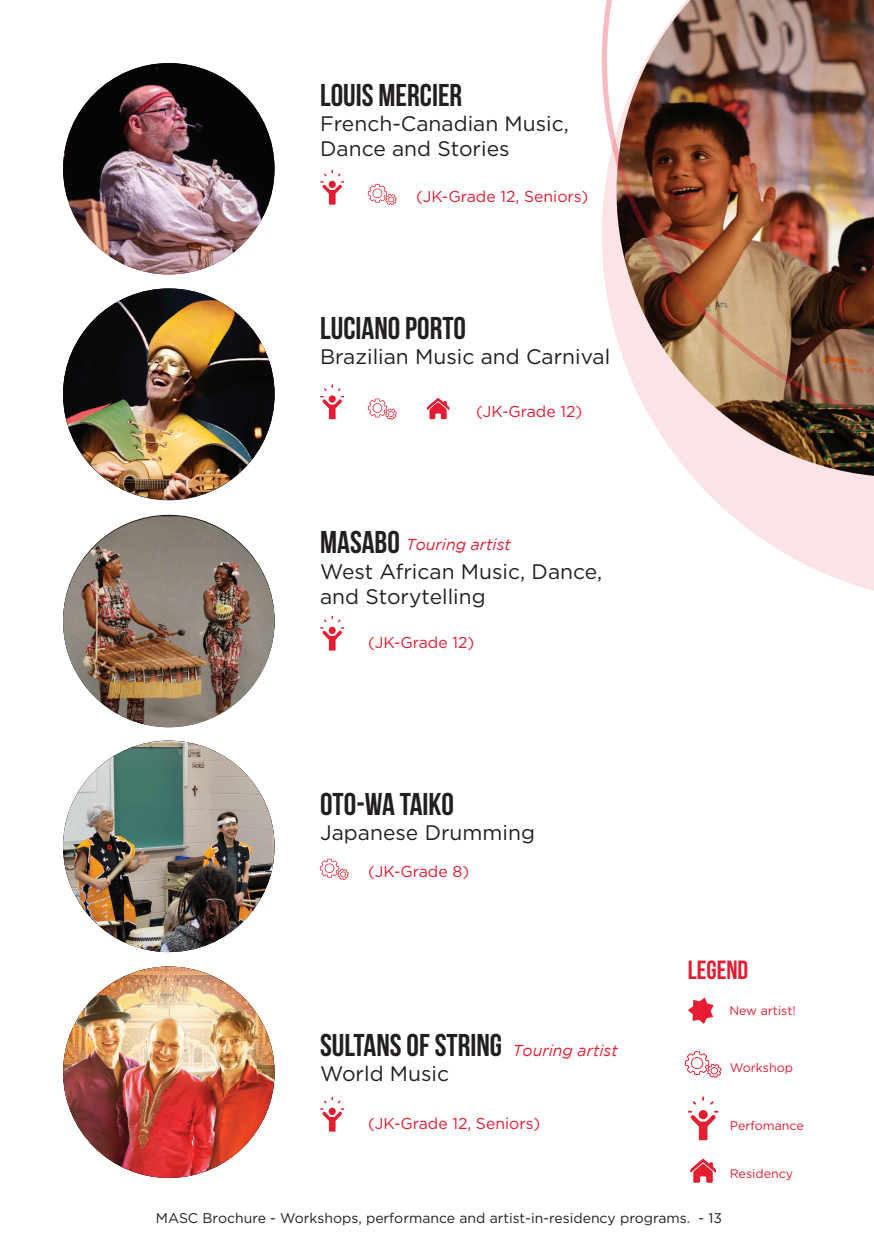
<style>
.page{position:relative;width:874px;height:1241px;background:#fff}
.page>*{position:absolute;margin:0;border:0;box-sizing:border-box;transform-origin:0 0}
.t1{font:700 31.5px "Bebas Neue";color:#231f20}
.t2{font:700 26.25px "Bebas Neue";color:#e61c31}
.t3{font:21px/25.2px "Gotham";color:#231f20}
.t4{font:15.75px "Gotham";color:#e61c31}
.t5{font:italic 15.75px "Gotham";color:#e61c31}
.t6{font:14px "Gotham";color:#231f20}
.t7{font:12.42px "Gotham";color:#e61c31}
</style>
<div class="page">
<svg style="left:692px;top:476px;width:181px;height:115px;fill:#fce4e6"></svg>
<img style="left:659px;top:432px;width:214px;height:44px">
<img style="left:601px;top:0;width:272px;height:432px">
<img style="left:63px;top:63px;width:211px;height:211px;border-radius:106px">
<svg style="left:367px;top:184px;width:29px;height:21px"></svg>
<svg style="left:320px;top:170px;width:24px;height:34px"></svg>
<svg style="left:320px;top:858px;width:28px;height:21px"></svg>
<svg style="left:320px;top:615px;width:24px;height:35px"></svg>
<svg style="left:320px;top:1096px;width:24px;height:35px"></svg>
<svg style="left:367px;top:398px;width:29px;height:21px"></svg>
<svg style="left:320px;top:384px;width:24px;height:35px"></svg>
<svg style="left:684px;top:1051px;width:37px;height:26px"></svg>
<svg style="left:688px;top:1096px;width:30px;height:43px"></svg>
<svg style="left:688px;top:997px;width:25px;height:26px"></svg>
<svg style="left:690px;top:1159px;width:25px;height:23px"></svg>
<svg style="left:426px;top:398px;width:23px;height:21px"></svg>
<img style="left:63px;top:288px;width:211px;height:211px;border-radius:106px">
<img style="left:63px;top:516px;width:211px;height:211px">
<img style="left:63px;top:966px;width:211px;height:211px;border-radius:106px">
<img style="left:63px;top:740px;width:211px;height:211px;border-radius:106px">
<h1 class="t1" style="left:320px;top:77px;width:144px">LOUIS MERCIER</h1>
<p class="t3" style="left:320px;top:110px;width:250px">French-Canadian Music,<br>Dance and Stories</p>
<p class="t4" style="left:416px;top:187px;width:174px">(JK-Grade 12, Seniors)</p>
<h1 class="t1" style="left:320px;top:310px;width:147px">LUCIANO PORTO</h1>
<p class="t3" style="left:320px;top:343px;width:291px">Brazilian Music and Carnival</p>
<p class="t4" style="left:476px;top:401px;width:108px">(JK-Grade 12)</p>
<h1 class="t1" style="left:320px;top:525px;width:81px">MASABO</h1>
<p class="t3" style="left:320px;top:558px;width:283px">West African Music, Dance, and Storytelling</p>
<p class="t5" style="left:406px;top:536px;width:106px">Touring artist</p>
<p class="t4" style="left:368px;top:632px;width:108px">(JK-Grade 12)</p>
<h1 class="t1" style="left:320px;top:786px;width:135px">OTO-WA TAIKO</h1>
<p class="t3" style="left:320px;top:819px;width:216px">Japanese Drumming</p>
<p class="t4" style="left:368px;top:861px;width:102px">(JK-Grade 8)</p>
<h1 class="t1" style="left:320px;top:1027px;width:183px">SULTANS OF STRING</h1>
<p class="t3" style="left:320px;top:1060px;width:130px">World Music</p>
<p class="t5" style="left:512px;top:1041px;width:106px">Touring artist</p>
<p class="t4" style="left:368px;top:1113px;width:173px">(JK-Grade 12, Seniors)</p>
<p class="t2" style="left:687px;top:955px;width:62px">LEGEND</p>
<p class="t7" style="left:729px;top:1002px;width:68px">New artist!</p>
<p class="t7" style="left:729px;top:1059px;width:65px">Workshop</p>
<p class="t7" style="left:729px;top:1117px;width:76px">Perfomance</p>
<p class="t7" style="left:729px;top:1165px;width:65px">Residency</p>
<p class="t6" style="left:156px;top:1208px;width:567px">MASC Brochure - Workshops, performance and artist-in-residency programs. - 13</p>
</div>
